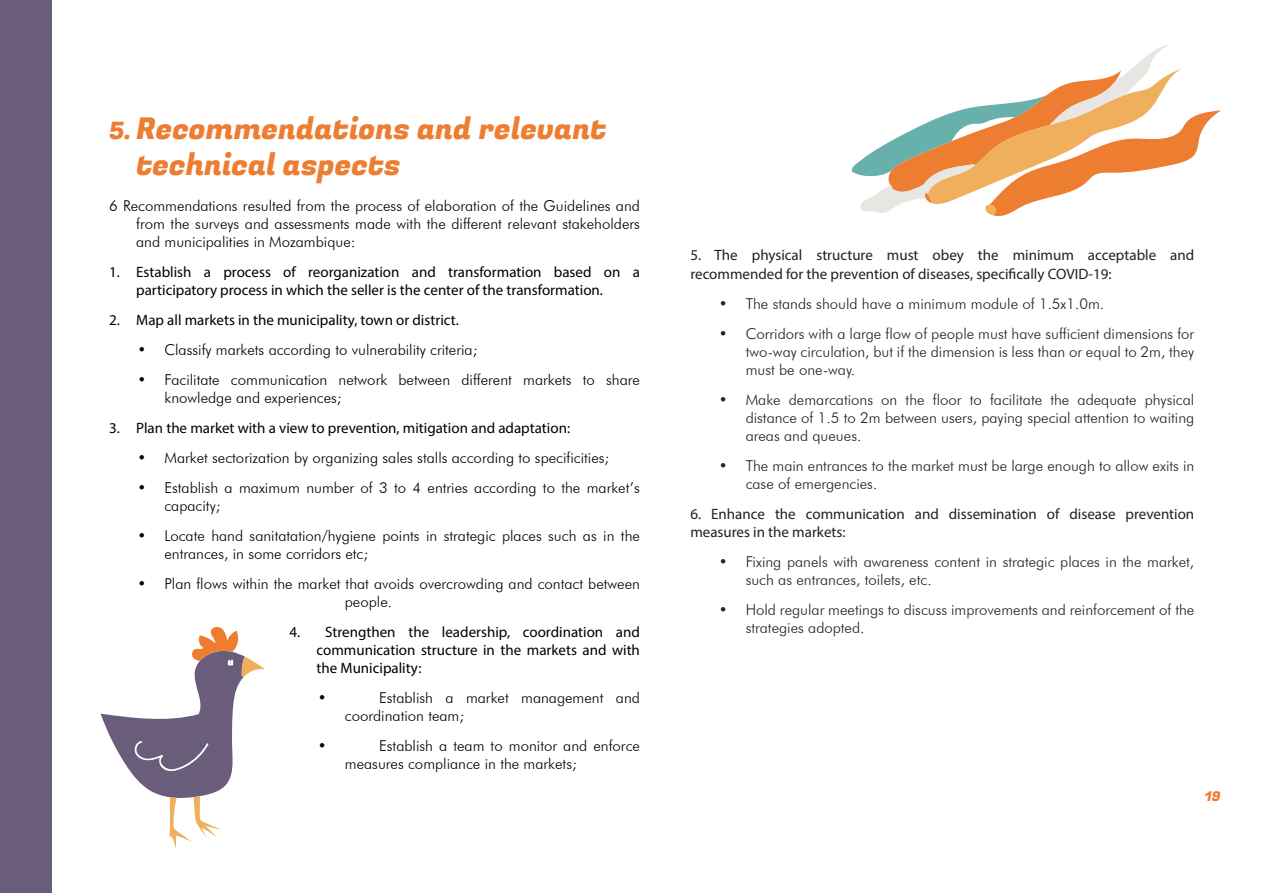
<style>
.page{position:relative;width:1263px;height:893px;background:#fff}
.page>*{position:absolute;margin:0;border:0;box-sizing:border-box;transform-origin:0 0}
.t1{font:30px/36px "Fugaz One";color:#ed7d31}
.t2{font:300 15px/18px "Futura BT";color:#000}
.t3{font:300 15px/18px "Futura BT";color:#231f20}
.t4{font:15px/18px "Myriad Pro";color:#000}
.t5{font:15px/18px "Myriad Pro";color:#231f20}
.t6{font:13.5px "Fugaz One";color:#ed7d31}
.s1{font-size:24px}
</style>
<div class="page">
<div style="left:0;top:0;width:51px;height:893px;background:#6a5d7b"></div>
<svg style="left:101px;top:627px;width:163px;height:223px"></svg>
<svg style="left:851px;top:45px;width:370px;height:171px"></svg>
<p class="t1" style="left:136px;top:112px;width:472px;text-indent:-27px"><span class="s1">5.</span> Recommendations and relevant technical aspects</p>
<p class="t2" style="left:136px;top:197px;width:505px;text-align:justify;text-indent:-27px">6 Recommendations resulted from the process of elaboration of the Guidelines and from the surveys and assessments made with the different relevant stakeholders and municipalities in Mozambique:</p>
<p class="t4" style="left:136px;top:263px;width:505px;text-indent:-27px">1. Establish a process of reorganization and transformation based on a participatory process in which the seller is the center of the transformation.</p>
<p class="t4" style="left:109px;top:311px;width:351px">2. Map all markets in the municipality, town or district.</p>
<p class="t2" style="left:137px;top:341px;width:341px">• Classify markets according to vulnerability criteria;</p>
<p class="t2" style="left:164px;top:371px;width:477px;text-indent:-27px">• Facilitate communication network between different markets to share knowledge and experiences;</p>
<p class="t4" style="left:109px;top:419px;width:462px">3. Plan the market with a view to prevention, mitigation and adaptation:</p>
<p class="t2" style="left:137px;top:449px;width:473px">• Market sectorization by organizing sales stalls according to specificities;</p>
<p class="t2" style="left:164px;top:479px;width:477px;text-indent:-27px">• Establish a maximum number of 3 to 4 entries according to the market’s capacity;</p>
<p class="t2" style="left:164px;top:527px;width:477px;text-indent:-27px">• Locate hand sanitatation/hygiene points in strategic places such as in the entrances, in some corridors etc;</p>
<p class="t2" style="left:345px;top:575px;width:297px;text-indent:-207px">• Plan flows within the market that avoids overcrowding and contact between people.</p>
<p class="t4" style="left:317px;top:623px;width:325px;text-align:justify;text-indent:-27px">4. Strengthen the leadership, coordination and communication structure in the markets and with the Municipality:</p>
<p class="t2" style="left:318px;top:689px;width:10px">•</p>
<p class="t2" style="left:345px;top:689px;width:297px;text-indent:34px">Establish a market management and coordination team;</p>
<p class="t2" style="left:318px;top:737px;width:10px">•</p>
<p class="t2" style="left:345px;top:737px;width:297px;text-indent:34px">Establish a team to monitor and enforce measures compliance in the markets;</p>
<p class="t5" style="left:690px;top:246px;width:505px">5. The physical structure must obey the minimum acceptable and recommended for the prevention of diseases, specifically COVID-19:</p>
<p class="t3" style="left:719px;top:294px;width:387px">• The stands should have a minimum module of 1.5x1.0m.</p>
<p class="t3" style="left:746px;top:324px;width:450px;text-align:justify;text-indent:-27px">• Corridors with a large flow of people must have sufficient dimensions for two-way circulation, but if the dimension is less than or equal to 2m, they must be one-way.</p>
<p class="t3" style="left:746px;top:390px;width:450px;text-align:justify;text-indent:-27px">• Make demarcations on the floor to facilitate the adequate physical distance of 1.5 to 2m between users, paying special attention to waiting areas and queues.</p>
<p class="t3" style="left:746px;top:456px;width:450px;text-indent:-27px">• The main entrances to the market must be large enough to allow exits in case of emergencies.</p>
<p class="t5" style="left:690px;top:504px;width:505px">6. Enhance the communication and dissemination of disease prevention measures in the markets:</p>
<p class="t3" style="left:746px;top:552px;width:450px;text-indent:-27px">• Fixing panels with awareness content in strategic places in the market, such as entrances, toilets, etc.</p>
<p class="t3" style="left:746px;top:600px;width:450px;text-indent:-27px">• Hold regular meetings to discuss improvements and reinforcement of the strategies adopted.</p>
<p class="t6" style="left:1205px;top:787px;width:17px">19</p>
</div>
